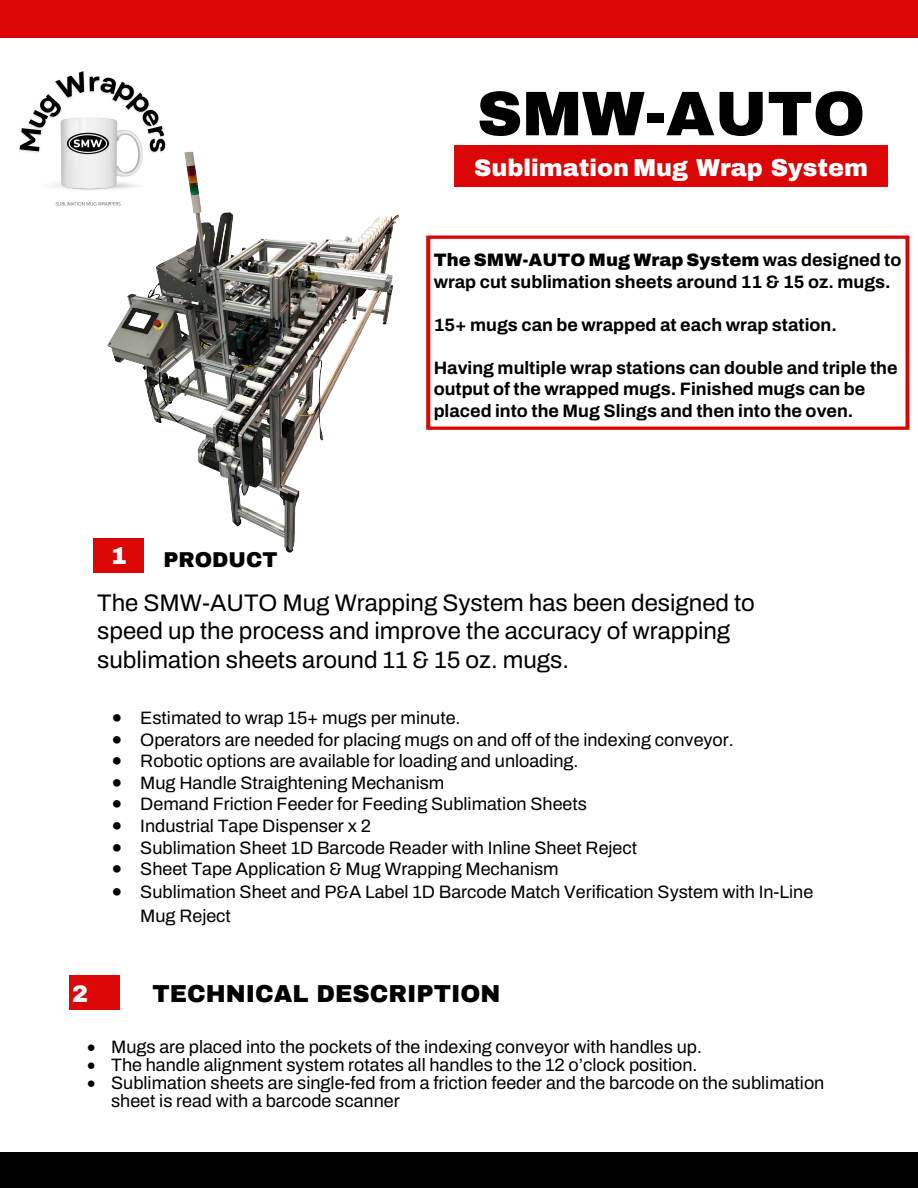
<style>
.page{position:relative;width:918px;height:1188px;background:#fff}
.page>*{position:absolute;margin:0;border:0;box-sizing:border-box;transform-origin:0 0}
.t1{font:900 63px "Archivo";color:#000}
.t2{font:900 24.15px "Archivo";color:#fff}
.t3{font:24px/28.8px "Archivo";color:#000}
.t4{font:900 24px "Archivo";color:#fff}
.t5{font:900 24px "Archivo";color:#000}
.t6{font:900 24px "Archivo";color:#fff}
.t7{font:900 21px "Archivo";color:#000}
.t8{font:18px/24.3px "Archivo";color:#000}
.t9{font:700 18px/21.6px "Archivo";color:#000}
.s1{font-style:inherit}
.s2{font-weight:900}
</style>
<div class="page">
<div style="left:0;top:0;width:918px;height:37px;background:#db0606"></div>
<div style="left:0;top:1153px;width:918px;height:35px;background:#000"></div>
<div style="left:455px;top:145px;width:433px;height:42px;background:#db0606"></div>
<svg style="left:426px;top:235px;width:484px;height:195px"></svg>
<div style="left:94px;top:538px;width:50px;height:34px;background:#db0606"></div>
<div style="left:69px;top:975px;width:50px;height:34px;background:#db0606"></div>
<img style="left:107px;top:151px;width:293px;height:402px">
<img style="left:19px;top:71px;width:151px;height:150px">
<h1 class="t1" style="left:477px;top:80px;width:390px">SMW-<span class="s1">AUTO</span></h1>
<h3 class="t4" style="left:474px;top:155px;width:395px"><span class="s1">Sublimation</span> Mug Wrap System</h3>
<p class="t9" style="left:434px;top:249px;width:469px"><span class="s2">The SMW-AUTO Mug Wrap System</span> was designed to wrap cut sublimation sheets around 11 &amp; 15 oz. mugs.</p>
<p class="t9" style="left:434px;top:314px;width:405px">15+ mugs can be wrapped at each wrap station.</p>
<p class="t9" style="left:434px;top:357px;width:466px">Having multiple wrap stations can double and triple the output of the wrapped mugs. Finished mugs can be placed into the Mug Slings and then into the oven.</p>
<h2 class="t2" style="left:111px;top:542px;width:18px">1</h2>
<p class="t7" style="left:163px;top:548px;width:116px">PRODUCT</p>
<h3 class="t3" style="left:97px;top:588px;width:659px">The SMW-AUTO Mug Wrapping System has been designed to speed up the process and improve the accuracy of wrapping sublimation sheets around 11 &amp; 15 oz. mugs.</h3>
<p class="t8" style="left:112px;top:706px;width:350px">• Estimated to wrap 15+ mugs per minute.</p>
<p class="t8" style="left:112px;top:727px;width:623px">• Operators are needed for placing mugs on and off of the indexing conveyor.</p>
<p class="t8" style="left:112px;top:749px;width:468px">• Robotic options are available for loading and unloading.</p>
<p class="t8" style="left:112px;top:770px;width:334px">• Mug Handle Straightening Mechanism</p>
<p class="t8" style="left:112px;top:792px;width:476px">• Demand Friction Feeder for Feeding Sublimation Sheets</p>
<p class="t8" style="left:112px;top:814px;width:260px">• Industrial Tape Dispenser x 2</p>
<p class="t8" style="left:112px;top:835px;width:526px">• Sublimation Sheet 1D Barcode Reader with Inline Sheet Reject</p>
<p class="t8" style="left:112px;top:857px;width:448px">• Sheet Tape Application &amp; Mug Wrapping Mechanism</p>
<p class="t8" style="left:140px;top:880px;width:675px;text-indent:-28px">• Sublimation Sheet and P&amp;A Label 1D Barcode Match Verification System with In-Line<br>Mug Reject</p>
<h3 class="t6" style="left:72px;top:976px;width:18px">2</h3>
<h3 class="t5" style="left:153px;top:981px;width:349px">TECHNICAL DESCRIPTION</h3>
<p class="t8" style="left:87px;top:1034px;width:616px">• Mugs are placed into the pockets of the indexing conveyor with handles up.</p>
<p class="t8" style="left:87px;top:1052px;width:612px">• The handle alignment system rotates all handles to the 12 o’clock position.</p>
<p class="t8" style="left:111px;top:1073px;width:715px;line-height:18px;text-indent:-24px">• Sublimation sheets are single-fed from a friction feeder and the barcode on the sublimation sheet is read with a barcode scanner</p>
</div>
